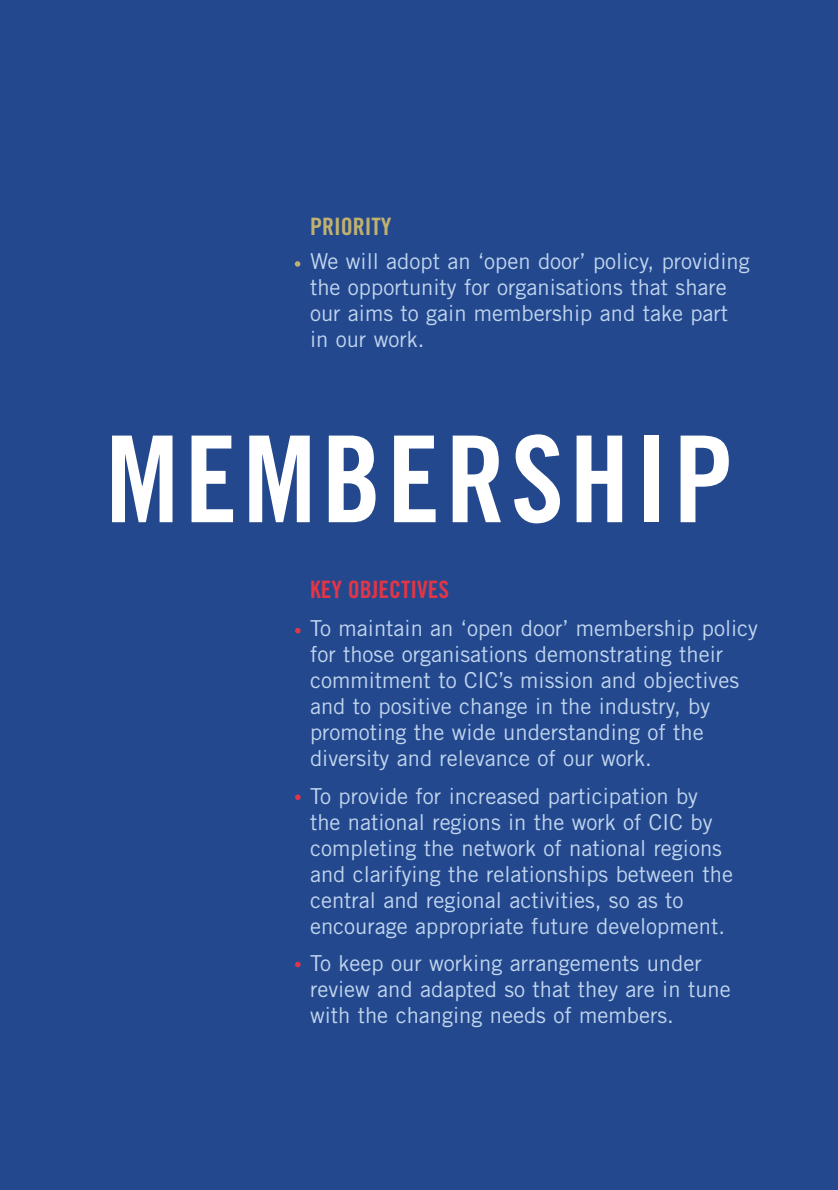
<style>
.page{position:relative;width:838px;height:1190px;background:#23488e}
.page>*{position:absolute;margin:0;border:0;box-sizing:border-box;transform-origin:0 0}
.t1{font:120px "Trade Gothic Bold Cond Twenty";letter-spacing:.045em;color:#fff}
.t2{font:24px "Trade Gothic Bold Cond Twenty";color:#e43546}
.t3{font:24px "Trade Gothic Bold Cond Twenty";color:#c0b16e}
.t4{font:22px/26px "Trade Gothic";color:#c1d5ee}
</style>
<div class="page">
<svg style="left:295px;top:261px;width:5px;height:6px"></svg>
<svg style="left:295px;top:962px;width:6px;height:5px"></svg>
<svg style="left:295px;top:628px;width:6px;height:5px"></svg>
<svg style="left:295px;top:794px;width:6px;height:6px"></svg>
<p class="t3" style="left:310px;top:217px;width:83px">PRIORITY</p>
<p class="t4" style="left:310px;top:251px;width:441px">We will adopt an ‘open door’ policy, providing the opportunity for organisations that share our aims to gain membership and take part in our work.</p>
<h1 class="t1" style="left:106px;top:436px;width:629px">MEMBERSHIP</h1>
<p class="t2" style="left:310px;top:580px;width:141px">KEY OBJECTIVES</p>
<p class="t4" style="left:310px;top:618px;width:450px">To maintain an ‘open door’ membership policy for those organisations demonstrating their commitment to CIC’s mission and objectives and to positive change in the industry, by promoting the wide understanding of the diversity and relevance of our work.</p>
<p class="t4" style="left:310px;top:785px;width:425px">To provide for increased participation by the national regions in the work of CIC by completing the network of national regions and clarifying the relationships between the central and regional activities, so as to encourage appropriate future development.</p>
<p class="t4" style="left:310px;top:952px;width:422px">To keep our working arrangements under review and adapted so that they are in tune with the changing needs of members.</p>
</div>
